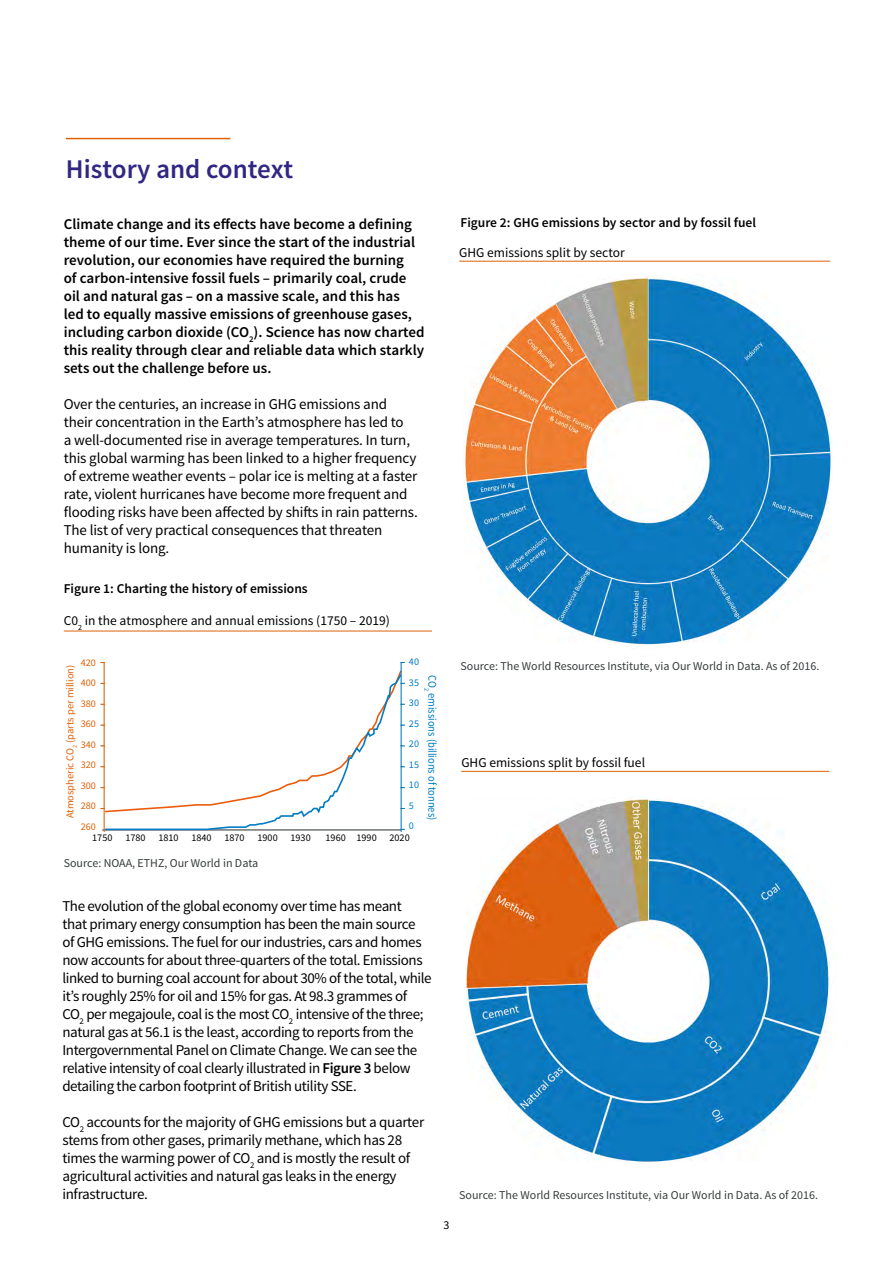
<style>
.page{position:relative;width:893px;height:1263px;background:#fff}
.page>*{position:absolute;margin:0;border:0;box-sizing:border-box;transform-origin:0 0}
.t1{font:600 27px "Source Sans Pro";color:#312783}
.t2{font:15px/18px "Source Sans Pro";letter-spacing:-.025em;color:#000}
.t3{font:600 15px/18px "Source Sans Pro";color:#000}
.t4{font:13.5px "Source Sans Pro";color:#000}
.t5{font:600 13.5px "Source Sans Pro";color:#000}
.t6{font:12px "Source Sans Pro";color:#373c3c}
.t7{font:12px "Source Sans Pro";color:#000}
.t8{font:11.7px "Source Sans Pro";color:#007bc4;scale:.9 1}
.t9{font:10.5px "Source Sans Pro";color:#de6106}
.t10{font:10.2px "Source Sans Pro";color:#000}
.t11{font:10.2px/20.4px "Source Sans Pro";color:#de6106;text-align:justify}
.t12{font:10.2px/20.4px "Source Sans Pro";color:#007bc4}
.s1{font-weight:600}
</style>
<div class="page">
<svg style="left:464px;top:274px;width:369px;height:373px"></svg>
<hr style="left:459px;top:261px;width:371px;height:1px;background:#de6106">
<hr style="left:461px;top:771px;width:368px;height:1px;background:#de6106">
<img style="left:467px;top:797px;width:363px;height:365px">
<hr style="left:66px;top:138px;width:164px;height:1px;background:#de6106">
<hr style="left:64px;top:631px;width:368px;height:1px;background:#de6106">
<hr style="left:103px;top:829px;width:298px;height:1px;background:#373c3c">
<hr style="left:104px;top:662px;width:1px;height:170px;background:#de6106">
<svg style="left:104px;top:813px;width:299px;height:18px"></svg>
<hr style="left:401px;top:662px;width:1px;height:170px;background:#007bc4">
<svg style="left:101px;top:669px;width:304px;height:144px"></svg>
<h1 class="t1" style="left:66px;top:152px;width:229px">History and context</h1>
<p class="t3" style="left:64px;top:215px;width:362px">Climate change and its effects have become a defining theme of our time. Ever since the start of the industrial revolution, our economies have required the burning<br>of carbon-intensive fossil fuels – primarily coal, crude oil and natural gas – on a massive scale, and this has<br>led to equally massive emissions of greenhouse gases, including carbon dioxide (CO<sub>2</sub>). Science has now charted this reality through clear and reliable data which starkly sets out the challenge before us.</p>
<p class="t2" style="left:64px;top:395px;width:355px">Over the centuries, an increase in GHG emissions and their concentration in the Earth’s atmosphere has led to<br>a well-documented rise in average temperatures. In turn, this global warming has been linked to a higher frequency of extreme weather events – polar ice is melting at a faster rate, violent hurricanes have become more frequent and flooding risks have been affected by shifts in rain patterns.<br>The list of very practical consequences that threaten humanity is long.</p>
<p class="t5" style="left:64px;top:580px;width:245px">Figure 1: Charting the history of emissions</p>
<p class="t4" style="left:64px;top:612px;width:328px">C0<sub>2</sub> in the atmosphere and annual emissions (1750 – 2019)</p>
<p class="t12" style="left:409px;top:652px;width:12px">40<br>35<br>30<br>25<br>20<br>15<br>10<br>5<br>0</p>
<p class="t11" style="left:81px;top:652px;width:17px">420<br>400<br>380<br>360<br>340<br>320<br>300<br>280<br>260</p>
<p class="t10" style="left:92px;top:831px;width:22px">1750</p>
<p class="t10" style="left:125px;top:831px;width:22px">1780</p>
<p class="t10" style="left:158px;top:831px;width:22px">1810</p>
<p class="t10" style="left:191px;top:831px;width:22px">1840</p>
<p class="t10" style="left:224px;top:831px;width:22px">1870</p>
<p class="t10" style="left:257px;top:831px;width:22px">1900</p>
<p class="t10" style="left:290px;top:831px;width:22px">1930</p>
<p class="t10" style="left:326px;top:831px;width:53px">1960 1990</p>
<p class="t10" style="left:389px;top:831px;width:22px">2020</p>
<p class="t9" style="left:63px;top:818px;width:155px;rotate:-90deg">Atmospheric CO<sub>2</sub> (parts per million)</p>
<p class="t8" style="left:440px;top:675px;width:163px;rotate:90deg">CO<sub>2</sub> emissions (billions of tonnes)</p>
<p class="t6" style="left:64px;top:856px;width:196px">Source: NOAA, ETHZ, Our World in Data</p>
<p class="t5" style="left:460px;top:214px;width:297px">Figure 2: GHG emissions by sector and by fossil fuel</p>
<p class="t4" style="left:459px;top:244px;width:167px">GHG emissions split by sector</p>
<p class="t6" style="left:460px;top:659px;width:360px">Source: The World Resources Institute, via Our World in Data. As of 2016.</p>
<p class="t4" style="left:461px;top:754px;width:185px">GHG emissions split by fossil fuel</p>
<p class="t2" style="left:62px;top:898px;width:371px">The evolution of the global economy over time has meant<br>that primary energy consumption has been the main source<br>of GHG emissions. The fuel for our industries, cars and homes now accounts for about three-quarters of the total. Emissions linked to burning coal account for about 30% of the total, while it’s roughly 25% for oil and 15% for gas. At 98.3 grammes of CO<sub>2</sub> per megajoule, coal is the most CO<sub>2</sub> intensive of the three; natural gas at 56.1 is the least, according to reports from the Intergovernmental Panel on Climate Change. We can see the relative intensity of coal clearly illustrated in <span class="s1">Figure 3</span> below detailing the carbon footprint of British utility SSE.</p>
<p class="t2" style="left:62px;top:1114px;width:363px">CO<sub>2</sub> accounts for the majority of GHG emissions but a quarter stems from other gases, primarily methane, which has 28 times the warming power of CO<sub>2</sub> and is mostly the result of agricultural activities and natural gas leaks in the energy infrastructure.</p>
<p class="t7" style="left:443px;top:1218px;width:7px">3</p>
<p class="t6" style="left:459px;top:1187px;width:360px">Source: The World Resources Institute, via Our World in Data. As of 2016.</p>
</div>
